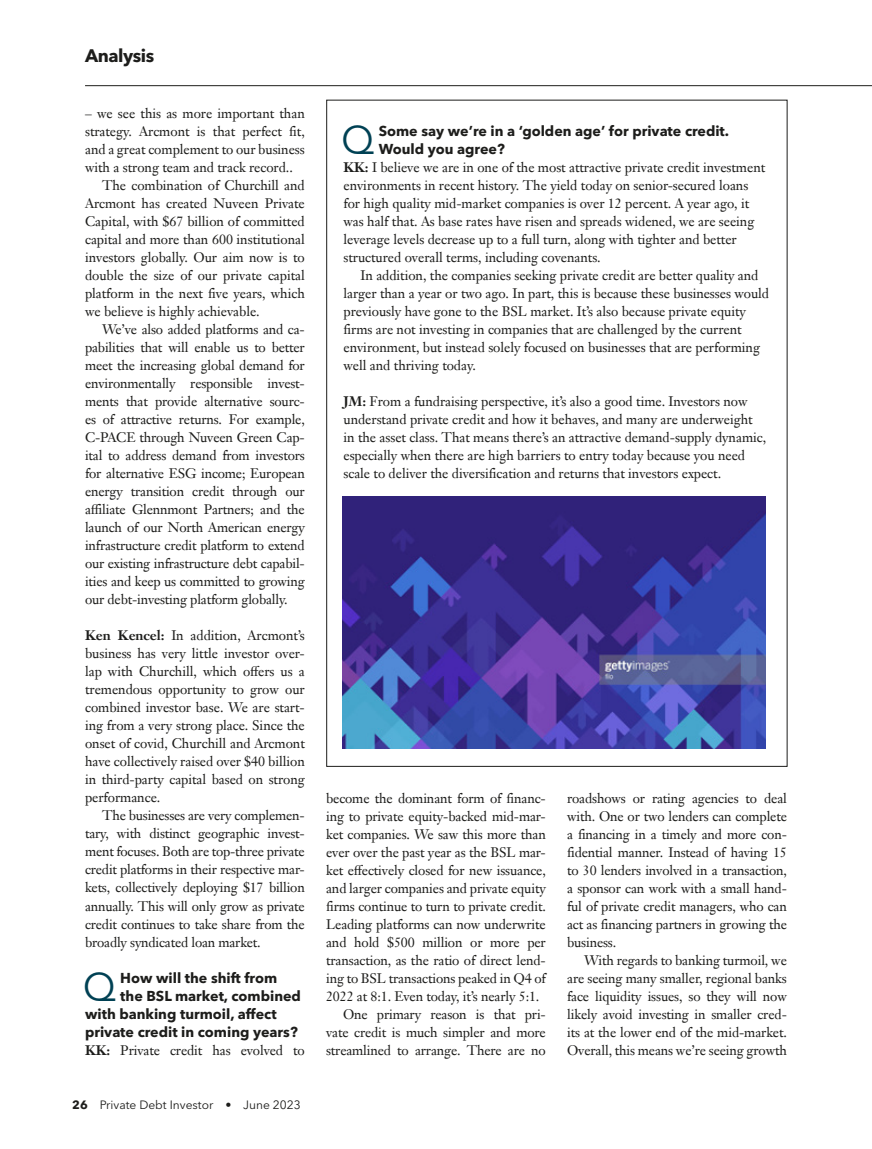
<style>
.page{position:relative;width:872px;height:1149px;background:#fff}
.page>*{position:absolute;margin:0;border:0;box-sizing:border-box;transform-origin:0 0}
.t1{font:39.6px "Avenir Next LT Pro";color:#004154}
.t2{font:700 18px "Avenir Next LT Pro";letter-spacing:-.025em;color:#1d1d1b}
.t3{font:700 14.25px/18px "Avenir Next LT Pro";color:#1d1d1b}
.t4{font:13.5px/18px "Janson Text LT Pro";letter-spacing:-.005em;color:#1d1d1b;text-align:justify}
.t5{font:12px "Avenir Next LT Pro";color:#1d1d1b}
.s1{font-weight:700}
</style>
<div class="page">
<hr style="left:85px;top:85px;width:787px;height:1px;background:#1d1d1b">
<img style="left:342px;top:496px;width:423px;height:252px">
<h2 class="t2" style="left:85px;top:45px;width:71px">Analysis</h2>
<p class="t4" style="left:85px;top:104px;width:221px">– we see this as more important than</p>
<p class="t4" style="left:85px;top:122px;width:221px">strategy. Arcmont is that perfect fit,</p>
<p class="t4" style="left:85px;top:140px;width:221px">and a great complement to our business</p>
<p class="t4" style="left:85px;top:158px;width:209px">with a strong team and track record..</p>
<p class="t4" style="left:102px;top:176px;width:204px">The combination of Churchill and</p>
<p class="t4" style="left:85px;top:194px;width:221px">Arcmont has created Nuveen Private</p>
<p class="t4" style="left:85px;top:212px;width:221px">Capital, with $67 billion of committed</p>
<p class="t4" style="left:85px;top:230px;width:221px">capital and more than 600 institutional</p>
<p class="t4" style="left:85px;top:248px;width:221px">investors globally. Our aim now is to</p>
<p class="t4" style="left:85px;top:266px;width:221px">double the size of our private capital</p>
<p class="t4" style="left:85px;top:284px;width:221px">platform in the next five years, which</p>
<p class="t4" style="left:85px;top:302px;width:176px">we believe is highly achievable.</p>
<p class="t4" style="left:102px;top:320px;width:204px">We’ve also added platforms and ca-</p>
<p class="t4" style="left:85px;top:338px;width:221px">pabilities that will enable us to better</p>
<p class="t4" style="left:85px;top:356px;width:221px">meet the increasing global demand for</p>
<p class="t4" style="left:85px;top:374px;width:221px">environmentally responsible invest-</p>
<p class="t4" style="left:85px;top:392px;width:221px">ments that provide alternative sourc-</p>
<p class="t4" style="left:85px;top:410px;width:221px">es of attractive returns. For example,</p>
<p class="t4" style="left:85px;top:428px;width:221px">C-PACE through Nuveen Green Cap-</p>
<p class="t4" style="left:85px;top:446px;width:221px">ital to address demand from investors</p>
<p class="t4" style="left:85px;top:464px;width:221px">for alternative ESG income; European</p>
<p class="t4" style="left:85px;top:482px;width:221px">energy transition credit through our</p>
<p class="t4" style="left:85px;top:500px;width:221px">affiliate Glennmont Partners; and the</p>
<p class="t4" style="left:85px;top:518px;width:221px">launch of our North American energy</p>
<p class="t4" style="left:85px;top:536px;width:221px">infrastructure credit platform to extend</p>
<p class="t4" style="left:85px;top:554px;width:221px">our existing infrastructure debt capabil-</p>
<p class="t4" style="left:85px;top:572px;width:221px">ities and keep us committed to growing</p>
<p class="t4" style="left:85px;top:590px;width:204px">our debt-investing platform globally.</p>
<p class="t4" style="left:85px;top:626px;width:221px"><span class="s1">Ken Kencel:</span> In addition, Arcmont’s business has very little investor over&shy;lap with Churchill, which offers us a tremendous opportunity to grow our combined investor base. We are start&shy;ing from a very strong place. Since the onset of covid, Churchill and Arcmont have collectively raised over $40 billion in third-party capital based on strong performance.</p>
<p class="t4" style="left:85px;top:806px;width:221px;text-indent:17px">The businesses are very complemen&shy;tary, with distinct geographic invest&shy;ment focuses. Both are top-three private credit platforms in their respective mar&shy;kets, collectively deploying $17 billion annually. This will only grow as private credit continues to take share from the broadly syndicated loan market.</p>
<h1 class="t1" style="left:83px;top:962px;width:35px">Q</h1>
<p class="t3" style="left:120px;top:968px;width:158px">How will the shift from</p>
<p class="t3" style="left:120px;top:986px;width:182px">the BSL market, combined</p>
<p class="t3" style="left:85px;top:1004px;width:193px">with banking turmoil, affect</p>
<p class="t3" style="left:85px;top:1022px;width:214px">private credit in coming years?</p>
<p class="t4" style="left:85px;top:1040px;width:221px"><span class="s1">KK:</span> Private credit has evolved to</p>
<p class="t5" style="left:72px;top:1097px;width:230px"><span class="s1">26</span> Private Debt Investor • June 2023</p>
<h1 class="t1" style="left:341px;top:116px;width:35px">Q</h1>
<p class="t3" style="left:379px;top:122px;width:352px">Some say we’re in a ‘golden age’ for private credit.<br>Would you agree?</p>
<p class="t4" style="left:343px;top:158px;width:423px;text-align:left"><span class="s1">KK:</span> I believe we are in one of the most attractive private credit investment environments in recent history. The yield today on senior-secured loans for high quality mid-market companies is over 12 percent. A year ago, it was half that. As base rates have risen and spreads widened, we are seeing leverage levels decrease up to a full turn, along with tighter and better structured overall terms, including covenants.</p>
<p class="t4" style="left:343px;top:266px;width:427px;text-align:left;text-indent:17px">In addition, the companies seeking private credit are better quality and larger than a year or two ago. In part, this is because these businesses would previously have gone to the BSL market. It’s also because private equity firms are not investing in companies that are challenged by the current environment, but instead solely focused on businesses that are performing well and thriving today.</p>
<p class="t4" style="left:343px;top:392px;width:424px;text-align:left"><span class="s1">JM:</span> From a fundraising perspective, it’s also a good time. Investors now understand private credit and how it behaves, and many are underweight in the asset class. That means there’s an attractive demand-supply dynamic, especially when there are high barriers to entry today because you need scale to deliver the diversification and returns that investors expect.</p>
<p class="t4" style="left:326px;top:788px;width:221px">become the dominant form of financ-</p>
<p class="t4" style="left:326px;top:806px;width:221px">ing to private equity-backed mid-mar-</p>
<p class="t4" style="left:326px;top:824px;width:221px">ket companies. We saw this more than</p>
<p class="t4" style="left:326px;top:842px;width:221px">ever over the past year as the BSL mar-</p>
<p class="t4" style="left:326px;top:860px;width:221px">ket effectively closed for new issuance,</p>
<p class="t4" style="left:326px;top:878px;width:221px">and larger companies and private equity</p>
<p class="t4" style="left:326px;top:896px;width:221px">firms continue to turn to private credit.</p>
<p class="t4" style="left:326px;top:914px;width:221px">Leading platforms can now underwrite</p>
<p class="t4" style="left:326px;top:932px;width:221px">and hold $500 million or more per</p>
<p class="t4" style="left:326px;top:950px;width:221px">transaction, as the ratio of direct lend-</p>
<p class="t4" style="left:326px;top:968px;width:221px">ing to BSL transactions peaked in Q4 of</p>
<p class="t4" style="left:326px;top:986px;width:215px">2022 at 8:1. Even today, it’s nearly 5:1.</p>
<p class="t4" style="left:343px;top:1004px;width:204px">One primary reason is that pri-</p>
<p class="t4" style="left:326px;top:1022px;width:221px">vate credit is much simpler and more</p>
<p class="t4" style="left:326px;top:1040px;width:221px">streamlined to arrange. There are no</p>
<p class="t4" style="left:567px;top:788px;width:221px">roadshows or rating agencies to deal with. One or two lenders can complete a financing in a timely and more con&shy;fidential manner. Instead of having 15 to 30 lenders involved in a transaction, a sponsor can work with a small hand&shy;ful of private credit managers, who can act as financing partners in growing the business.</p>
<p class="t4" style="left:567px;top:950px;width:221px;text-indent:17px">With regards to banking turmoil, we are seeing many smaller, regional banks face liquidity issues, so they will now likely avoid investing in smaller cred&shy;its at the lower end of the mid-market.<br>Overall, this means we’re seeing growth</p>
</div>
